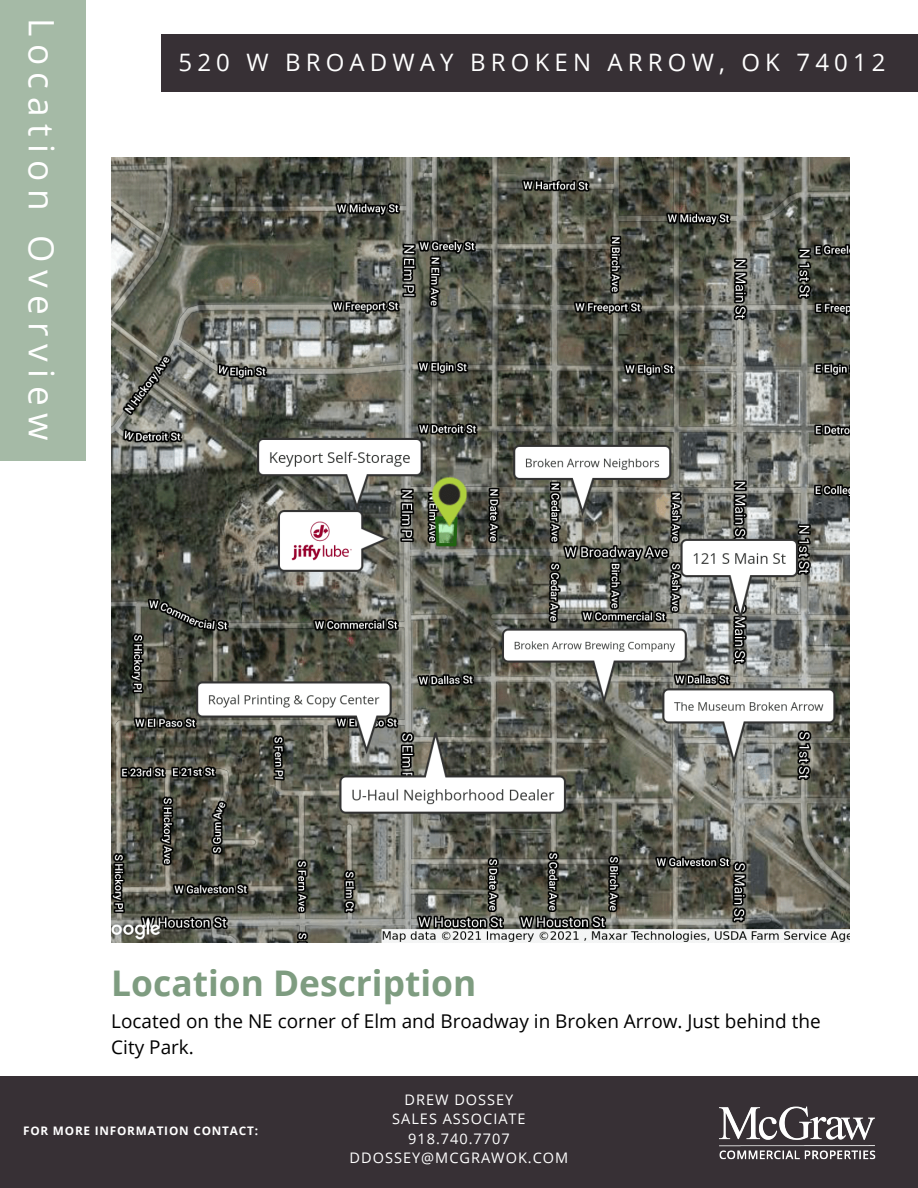
<style>
.page{position:relative;width:918px;height:1188px;background:#fff}
.page>*{position:absolute;margin:0;border:0;box-sizing:border-box;transform-origin:0 0}
.t1{font:700 35.4px "Open Sans";color:#7e9c80}
.t2{font:35.25px "Open Sans";letter-spacing:.215em;color:#fff}
.t3{font:24px "Open Sans";letter-spacing:.215em;color:#fff}
.t4{font:18.9px/25.8px "Open Sans";color:#000}
.t5{font:14.55px "Open Sans";letter-spacing:.07em;color:#fff}
.t6{font:700 11.7px "Open Sans";letter-spacing:.07em;color:#fff}
</style>
<div class="page">
<img style="left:111px;top:157px;width:738px;height:786px">
<div style="left:161px;top:34px;width:757px;height:58px;background:#373035"></div>
<div style="left:0;top:0;width:86px;height:461px;background:#a5baa6"></div>
<div style="left:0;top:1076px;width:918px;height:112px;background:#373035"></div>
<img style="left:719px;top:1106px;width:157px;height:54px">
<p class="t2" style="left:67px;top:18px;width:424px;rotate:90deg">Location Overview</p>
<p class="t3" style="left:179px;top:46px;width:709px">520 W BROADWAY BROKEN ARROW, OK 74012</p>
<p class="t1" style="left:111px;top:958px;width:367px">Location Description</p>
<p class="t4" style="left:111px;top:1007px;width:711px">Located on the NE corner of Elm and Broadway in Broken Arrow. Just behind the<br>City Park.</p>
<p class="t5" style="left:405px;top:1090px;width:110px">DREW DOSSEY</p>
<p class="t5" style="left:392px;top:1109px;width:135px">SALES ASSOCIATE</p>
<p class="t5" style="left:408px;top:1128px;width:103px">918.740.7707</p>
<p class="t5" style="left:350px;top:1148px;width:220px">DDOSSEY@MCGRAWOK.COM</p>
<p class="t6" style="left:23px;top:1123px;width:236px">FOR MORE INFORMATION CONTACT:</p>
</div>
